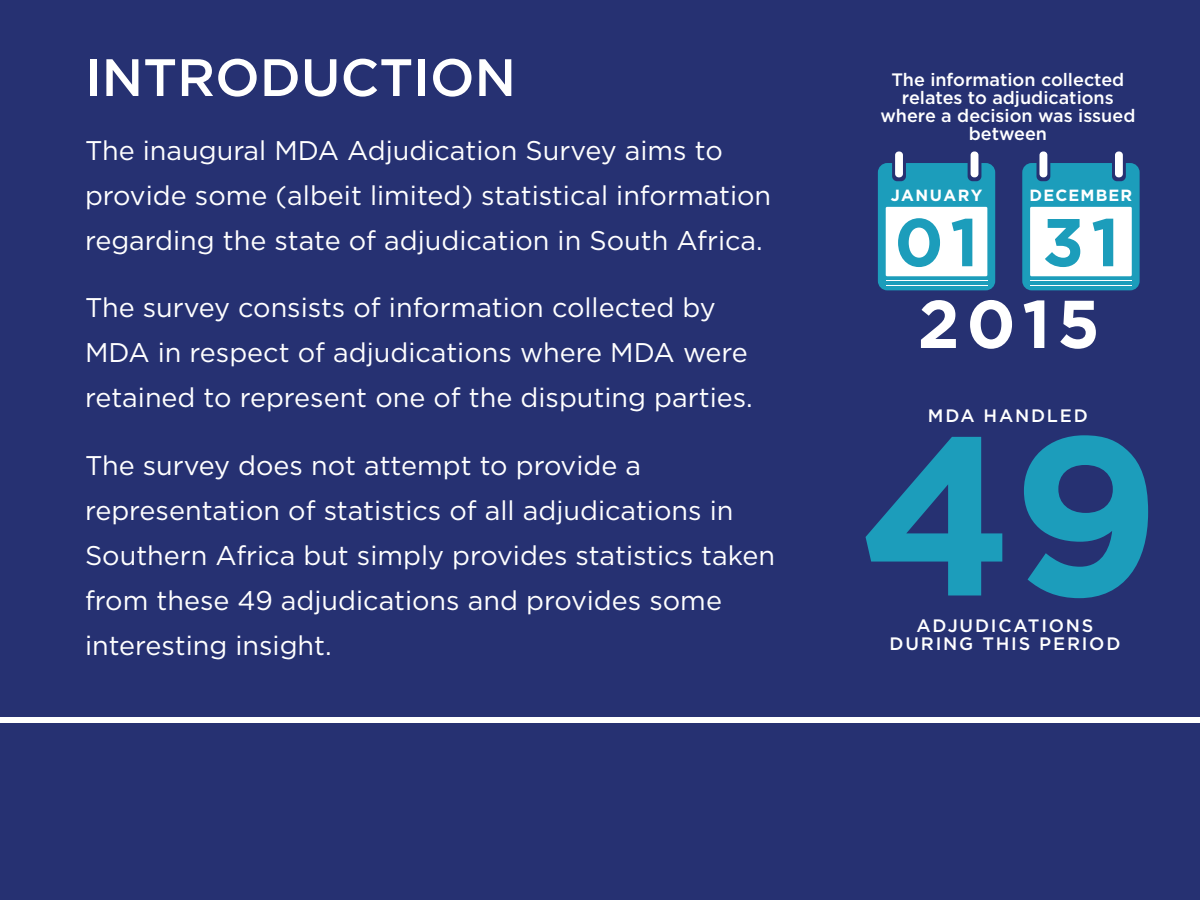
<style>
.page{position:relative;width:1200px;height:900px;background:#263172}
.page>*{position:absolute;margin:0;border:0;box-sizing:border-box;transform-origin:0 0}
.t1{font:700 225px "Gotham";color:#1c9dbb}
.t2{font:700 67.5px "Gotham";color:#fff}
.t3{font:700 67.5px "Gotham";color:#1c9dbb}
.t4{font:500 52.5px "Gotham";color:#fff}
.t5{font:27px/45px "Gotham";color:#fff}
.t6{font:500 18px/18px "Gotham";color:#fff;text-align:center}
.t7{font:500 18px/18px "Gotham";letter-spacing:.1em;color:#fff;text-align:center}
.t8{font:700 16.2px "Gotham";letter-spacing:.07em;color:#fff}
.t9{font:700 16.2px "Gotham";letter-spacing:.09em;color:#fff}
</style>
<div class="page">
<svg style="left:878px;top:163px;width:117px;height:127px;background:#1f99b8"></svg>
<div style="left:886px;top:207px;width:101px;height:69px;background:#fff"></div>
<div style="left:971px;top:152px;width:7px;height:25px;background:#fff;border-radius:4px"></div>
<div style="left:895px;top:152px;width:8px;height:25px;background:#fff;border-radius:4px"></div>
<hr style="left:886px;top:280px;width:101px;height:1px;background:#fff">
<hr style="left:886px;top:285px;width:101px;height:1px;background:#fff">
<svg style="left:1022px;top:163px;width:118px;height:127px;background:#1e97b7"></svg>
<div style="left:1030px;top:207px;width:102px;height:69px;background:#fff"></div>
<div style="left:1115px;top:152px;width:8px;height:25px;background:#fff;border-radius:4px"></div>
<div style="left:1040px;top:152px;width:7px;height:25px;background:#fff;border-radius:4px"></div>
<hr style="left:1030px;top:280px;width:102px;height:1px;background:#fff">
<hr style="left:1030px;top:285px;width:102px;height:1px;background:#fff">
<div style="left:0;top:717px;width:1200px;height:6px;background:#fff"></div>
<h3 class="t4" style="left:85px;top:43px;width:433px">INTRODUCTION</h3>
<p class="t5" style="left:85px;top:127px;width:688px">The inaugural MDA Adjudication Survey aims to provide some (albeit limited) statistical information regarding the state of adjudication in South Africa.</p>
<p class="t5" style="left:85px;top:284px;width:669px">The survey consists of information collected by<br>MDA in respect of adjudications where MDA were retained to represent one of the disputing parties.</p>
<p class="t5" style="left:85px;top:442px;width:692px">The survey does not attempt to provide a representation of statistics of all adjudications in Southern Africa but simply provides statistics taken from these 49 adjudications and provides some interesting insight.</p>
<p class="t6" style="left:880px;top:71px;width:257px">The information collected relates to adjudications where a decision was issued between</p>
<p class="t9" style="left:891px;top:184px;width:93px">JANUARY</p>
<h2 class="t3" style="left:894px;top:198px;width:86px">01</h2>
<p class="t8" style="left:1030px;top:184px;width:104px">DECEMBER</p>
<h2 class="t3" style="left:1042px;top:198px;width:79px">31</h2>
<h2 class="t2" style="left:918px;top:279px;width:184px">2015</h2>
<p class="t7" style="left:928px;top:407px;width:161px">MDA HANDLED</p>
<h1 class="t1" style="left:859px;top:367px;width:303px">49</h1>
<p class="t7" style="left:890px;top:617px;width:232px">ADJUDICATIONS<br>DURING THIS PERIOD</p>
</div>
